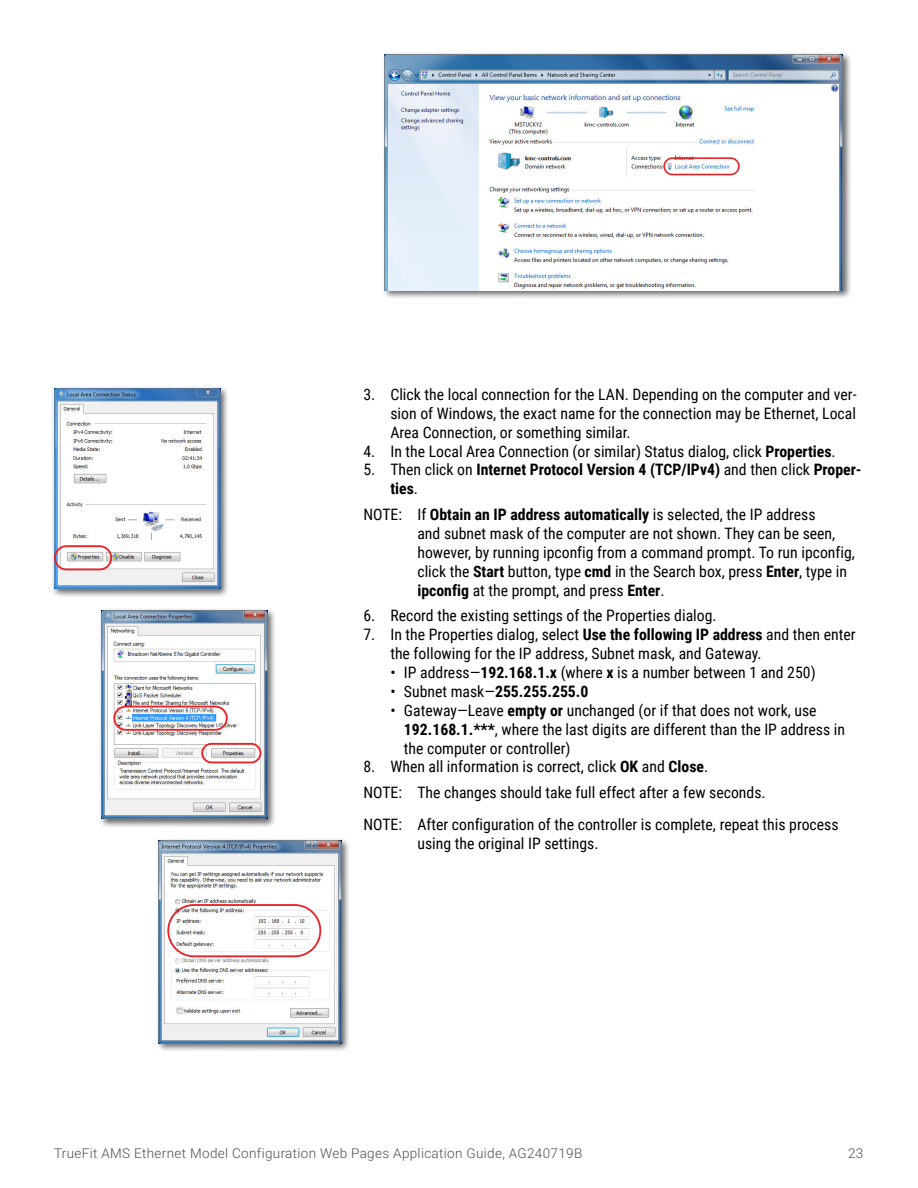
<style>
.page{position:relative;width:918px;height:1188px;background:#fff}
.page>*{position:absolute;margin:0;border:0;box-sizing:border-box;transform-origin:0 0}
.t1{font:15.75px/18.9px "Roboto Condensed";color:#000}
.t2{font:700 15.75px/18.9px "Roboto Condensed";color:#000}
.t3{font:300 13.5px "Roboto";letter-spacing:.025em;color:#4d4d4f}
.s1{font-weight:700}
.s2{font-weight:400}
</style>
<div class="page">
<div style="left:382px;top:51px;width:470px;height:249px;background:#000;opacity:.6"></div>
<img style="left:384px;top:54px;width:459px;height:236px">
<div style="left:663px;top:157px;width:77px;height:18px;border:2px solid #ed2024;border-radius:8px"></div>
<div style="left:51px;top:385px;width:178px;height:213px;background:#000;opacity:.6"></div>
<img style="left:54px;top:388px;width:166px;height:201px">
<div style="left:54px;top:545px;width:58px;height:25px;border:2px solid #ed2024;border-radius:12px"></div>
<div style="left:98px;top:608px;width:179px;height:220px;background:#000;opacity:.6"></div>
<img style="left:102px;top:610px;width:166px;height:209px">
<div style="left:113px;top:706px;width:115px;height:25px;border:2px solid #ed2024;border-radius:12px"></div>
<div style="left:201px;top:743px;width:60px;height:20px;border:2px solid #ed2024;border-radius:9px"></div>
<div style="left:156px;top:838px;width:194px;height:215px;background:#000;opacity:.6"></div>
<img style="left:159px;top:840px;width:182px;height:203px">
<div style="left:167px;top:904px;width:154px;height:53px;border:2px solid #ed2024;border-radius:26px"></div>
<p class="t1" style="left:390px;top:384px;width:468px;text-align:justify;text-indent:-27px">3. Click the local connection for the LAN. Depending on the computer and ver&shy;sion of Windows, the exact name for the connection may be Ethernet, Local Area Connection, or something similar.</p>
<p class="t1" style="left:363px;top:441px;width:474px">4. In the Local Area Connection (or similar) Status dialog, click <span class="s1">Properties</span>.</p>
<p class="t2" style="left:390px;top:460px;width:473px;text-indent:-27px"><span class="s2">5. Then click on</span> Internet Protocol Version 4 (TCP/IPv4) <span class="s2">and then click</span> Proper&shy;ties<span class="s2">.</span></p>
<p class="t1" style="left:417px;top:504px;width:439px;text-indent:-54px">NOTE: If <span class="s1">Obtain an IP address automatically</span> is selected, the IP address<br>and subnet mask of the computer are not shown. They can be seen, however, by running ipconfig from a command prompt. To run ipconfig, click the <span class="s1">Start</span> button, type <span class="s1">cmd</span> in the Search box, press <span class="s1">Enter</span>, type in <span class="s1">ipconfig</span> at the prompt, and press <span class="s1">Enter</span>.</p>
<p class="t1" style="left:363px;top:606px;width:355px">6. Record the existing settings of the Properties dialog.</p>
<p class="t1" style="left:390px;top:624px;width:467px;text-indent:-27px">7. In the Properties dialog, select <span class="s1">Use the following IP address</span> and then enter the following for the IP address, Subnet mask, and Gateway.</p>
<p class="t1" style="left:390px;top:662px;width:427px">• IP address—<span class="s1">192.168.1.x</span> (where <span class="s1">x</span> is a number between 1 and 250)</p>
<p class="t2" style="left:390px;top:681px;width:200px"><span class="s2">• Subnet mask—</span>255.255.255.0</p>
<p class="t1" style="left:404px;top:700px;width:443px;text-indent:-13px">• Gateway—Leave <span class="s1">empty or</span> unchanged (or if that does not work, use<br><span class="s1">192.168.1.***</span>, where the last digits are different than the IP address in the computer or controller)</p>
<p class="t1" style="left:363px;top:753px;width:404px;line-height:25.7px">8. When all information is correct, click <span class="s1">OK</span> and <span class="s1">Close</span>.<br>NOTE: The changes should take full effect after a few seconds.</p>
<p class="t1" style="left:417px;top:815px;width:423px;text-indent:-54px">NOTE: After configuration of the controller is complete, repeat this process using the original IP settings.</p>
<p class="t3" style="left:54px;top:1144px;width:530px">TrueFit AMS Ethernet Model Configuration Web Pages Application Guide, AG240719B</p>
<p class="t3" style="left:848px;top:1144px;width:17px">23</p>
</div>
